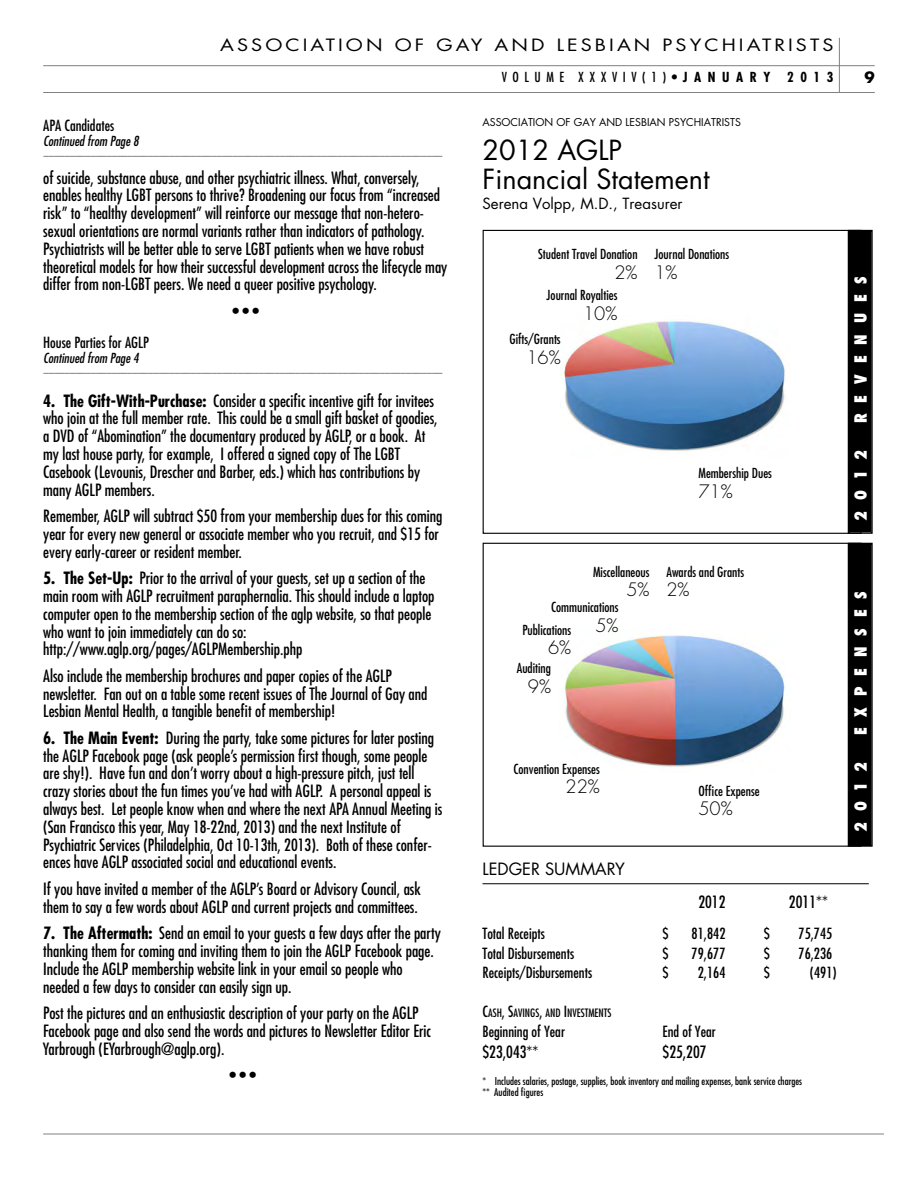
<style>
.page{position:relative;width:918px;height:1188px;background:#fff}
.page>*{position:absolute;margin:0;border:0;box-sizing:border-box;transform-origin:0 0}
.t1{font:27px/29.7px "Futura";color:#000}
.t2{font:300 18px "Futura";color:#000}
.t3{font:condensed 16.5px/17.9px "Futura";color:#000}
.t4{font:16.5px "Futura";letter-spacing:.155em;color:#000;scale:1.2 1}
.t5{font:800 condensed 16.5px "Futura";letter-spacing:.66em;color:#fff}
.t6{font:16.5px "Futura";color:#000}
.t7{font:condensed 15px "Futura";color:#000}
.t8{font:15px "Futura";color:#000}
.t9{font:700 15px "Futura";color:#000}
.t10{font:condensed 13.5px "Futura";color:#000}
.t11{font:italic condensed 13.5px "Futura";color:#000}
.t12{font:condensed 13.5px "Futura";letter-spacing:.41em;color:#000}
.t13{font:condensed 11.25px "Futura";color:#000}
.t14{font:italic condensed 10.5px "Futura";color:#666}
.t15{font:condensed 10.5px/11.4px "Futura";color:#000}
.t16{font:10.5px "Futura";color:#000}
.s1{font-weight:700}
.s2{font-size:15px}
</style>
<div class="page">
<hr style="left:43px;top:92px;width:832px;height:1px;background:#808080">
<hr style="left:43px;top:65px;width:832px;height:1px;background:#808080">
<hr style="left:839px;top:38px;width:1px;height:55px;background:#808080">
<hr style="left:43px;top:1134px;width:841px;height:1px;background:#808080">
<div style="left:849px;top:544px;width:22px;height:301px;background:#000"></div>
<div style="left:848px;top:543px;width:25px;height:304px;border:2px solid #000"></div>
<div style="left:849px;top:231px;width:22px;height:301px;background:#000"></div>
<div style="left:848px;top:230px;width:25px;height:304px;border:2px solid #000"></div>
<img style="left:563px;top:321px;width:223px;height:130px">
<img style="left:564px;top:634px;width:221px;height:133px">
<hr style="left:483px;top:883px;width:386px;height:1px;background:#000">
<p class="t4" style="left:220px;top:38px;width:513px">ASSOCIATION OF GAY AND LESBIAN PSYCHIATRISTS</p>
<p class="t12" style="left:502px;top:71px;width:333px">VOLUME XXXVIV(1)•<span class="s1">JANUARY 2013</span></p>
<p class="t9" style="left:865px;top:71px;width:12px">9</p>
<p class="t7" style="left:43px;top:119px;width:73px">APA Candidates</p>
<p class="t11" style="left:43px;top:135px;width:97px">Continued from Page 8</p>
<p class="t14" style="left:43px;top:151px;width:401px">––––––––––––––––––––––––––––––––––––––––––––––––––––––––––––––––––––––––––––</p>
<p class="t3" style="left:43px;top:170px;width:406px">of suicide, substance abuse, and other psychiatric illness. What, conversely, enables healthy LGBT persons to thrive? Broadening our focus from “increased risk” to “healthy development” will reinforce our message that non-hetero&shy;sexual orientations are normal variants rather than indicators of pathology.<br>Psychiatrists will be better able to serve LGBT patients when we have robust theoretical models for how their successful development across the lifecycle may differ from non-LGBT peers. We need a queer positive psychology.</p>
<p class="t3" style="left:232px;top:303px;width:28px">• • •</p>
<p class="t7" style="left:43px;top:336px;width:107px">House Parties for AGLP</p>
<p class="t11" style="left:43px;top:352px;width:97px">Continued from Page 4</p>
<p class="t14" style="left:43px;top:368px;width:401px">––––––––––––––––––––––––––––––––––––––––––––––––––––––––––––––––––––––––––––</p>
<p class="t3" style="left:43px;top:393px;width:396px"><span class="s1">4. The Gift-With-Purchase:</span> Consider a specific incentive gift for invitees who join at the full member rate. This could be a small gift basket of goodies, a DVD of “Abomination” the documentary produced by AGLP, or a book. At my last house party, for example, I offered a signed copy of The LGBT Casebook (Levounis, Drescher and Barber, eds.) which has contributions by many AGLP members.</p>
<p class="t3" style="left:43px;top:508px;width:401px">Remember, AGLP will subtract $50 from your membership dues for this coming year for every new general or associate member who you recruit, and $15 for every early-career or resident member.</p>
<p class="t3" style="left:43px;top:570px;width:393px"><span class="s1">5. The Set-Up:</span> Prior to the arrival of your guests, set up a section of the main room with AGLP recruitment paraphernalia. This should include a laptop computer open to the membership section of the aglp website, so that people who want to join immediately can do so: http://www.aglp.org/pages/AGLPMembership.php</p>
<p class="t3" style="left:43px;top:668px;width:386px">Also include the membership brochures and paper copies of the AGLP newsletter. Fan out on a table some recent issues of The Journal of Gay and<br>Lesbian Mental Health, a tangible benefit of membership!</p>
<p class="t3" style="left:43px;top:730px;width:401px"><span class="s1">6. The Main Event:</span> During the party, take some pictures for later posting the AGLP Facebook page (ask people’s permission first though, some people are shy!). Have fun and don’t worry about a high-pressure pitch, just tell crazy stories about the fun times you’ve had with AGLP. A personal appeal is always best. Let people know when and where the next APA Annual Meeting is (San Francisco this year, May 18-22nd, 2013) and the next Institute of Psychiatric Services (Philadelphia, Oct 10-13th, 2013). Both of these confer&shy;ences have AGLP associated social and educational events.</p>
<p class="t3" style="left:43px;top:881px;width:379px">If you have invited a member of the AGLP’s Board or Advisory Council, ask them to say a few words about AGLP and current projects and committees.</p>
<p class="t3" style="left:43px;top:925px;width:399px"><span class="s1">7. The Aftermath:</span> Send an email to your guests a few days after the party thanking them for coming and inviting them to join the AGLP Facebook page.<br>Include the AGLP membership website link in your email so people who needed a few days to consider can easily sign up.</p>
<p class="t3" style="left:43px;top:1005px;width:390px">Post the pictures and an enthusiastic description of your party on the AGLP<br>Facebook page and also send the words and pictures to Newsletter Editor Eric<br>Yarbrough (EYarbrough@aglp.org).</p>
<p class="t3" style="left:230px;top:1067px;width:28px">• • •</p>
<p class="t16" style="left:483px;top:117px;width:260px">ASSOCIATION OF GAY AND LESBIAN PSYCHIATRISTS</p>
<h1 class="t1" style="left:483px;top:137px;width:229px">2012 AGLP<br>Financial Statement</h1>
<p class="t8" style="left:483px;top:196px;width:202px">Serena Volpp, M.D., Treasurer</p>
<p class="t10" style="left:538px;top:248px;width:101px">Student Travel Donation</p>
<p class="t2" style="left:614px;top:264px;width:25px">2%</p>
<p class="t10" style="left:547px;top:289px;width:72px">Journal Royalties</p>
<p class="t2" style="left:583px;top:305px;width:36px">10%</p>
<p class="t10" style="left:510px;top:333px;width:53px">Gifts/Grants</p>
<p class="t2" style="left:526px;top:349px;width:36px">16%</p>
<p class="t10" style="left:654px;top:248px;width:76px">Journal Donations</p>
<p class="t2" style="left:654px;top:264px;width:25px">1%</p>
<p class="t10" style="left:698px;top:467px;width:75px">Membership Dues</p>
<p class="t2" style="left:698px;top:483px;width:36px">71%</p>
<p class="t5" style="left:849px;top:423px;width:149px;rotate:-90deg">REVENUES</p>
<p class="t5" style="left:849px;top:521px;width:72px;rotate:-90deg">2012</p>
<p class="t10" style="left:593px;top:566px;width:58px">Miscellaneous</p>
<p class="t2" style="left:626px;top:581px;width:25px">5%</p>
<p class="t10" style="left:551px;top:601px;width:69px">Communications</p>
<p class="t2" style="left:595px;top:617px;width:25px">5%</p>
<p class="t10" style="left:522px;top:623px;width:50px">Publications</p>
<p class="t2" style="left:548px;top:639px;width:25px">6%</p>
<p class="t10" style="left:517px;top:662px;width:36px">Auditing</p>
<p class="t2" style="left:528px;top:678px;width:25px">9%</p>
<p class="t10" style="left:666px;top:566px;width:79px">Awards and Grants</p>
<p class="t2" style="left:666px;top:581px;width:25px">2%</p>
<p class="t10" style="left:514px;top:762px;width:88px">Convention Expenses</p>
<p class="t2" style="left:566px;top:778px;width:36px">22%</p>
<p class="t6" style="left:483px;top:861px;width:144px">LEDGER SUMMARY</p>
<p class="t10" style="left:698px;top:785px;width:63px">Office Expense</p>
<p class="t2" style="left:698px;top:800px;width:36px">50%</p>
<p class="t3" style="left:698px;top:894px;width:29px">2012</p>
<p class="t3" style="left:789px;top:894px;width:40px">2011**</p>
<p class="t7" style="left:483px;top:927px;width:64px">Total Receipts</p>
<p class="t7" style="left:663px;top:927px;width:8px">$</p>
<p class="t7" style="left:692px;top:927px;width:35px">81,842</p>
<p class="t7" style="left:764px;top:927px;width:8px">$</p>
<p class="t7" style="left:799px;top:927px;width:35px">75,745</p>
<p class="t7" style="left:483px;top:946px;width:93px">Total Disbursements</p>
<p class="t7" style="left:663px;top:946px;width:8px">$</p>
<p class="t7" style="left:692px;top:946px;width:35px">79,677</p>
<p class="t7" style="left:764px;top:946px;width:8px">$</p>
<p class="t7" style="left:799px;top:946px;width:35px">76,236</p>
<p class="t7" style="left:483px;top:966px;width:111px">Receipts/Disbursements</p>
<p class="t7" style="left:663px;top:966px;width:8px">$</p>
<p class="t7" style="left:698px;top:966px;width:29px">2,164</p>
<p class="t7" style="left:764px;top:966px;width:8px">$</p>
<p class="t7" style="left:810px;top:966px;width:28px">(491)</p>
<p class="t13" style="left:483px;top:1008px;width:130px"><span class="s2">C</span>ASH<span class="s2">, S</span>AVINGS<span class="s2">,</span> AND <span class="s2">I</span>NVESTMENTS</p>
<p class="t7" style="left:483px;top:1024px;width:84px">Beginning of Year</p>
<p class="t7" style="left:663px;top:1024px;width:55px">End of Year</p>
<p class="t3" style="left:483px;top:1044px;width:57px">$23,043**</p>
<p class="t3" style="left:663px;top:1044px;width:46px">$25,207</p>
<p class="t15" style="left:483px;top:1076px;width:321px">* Includes salaries, postage, supplies, book inventory and mailing expenses, bank service charges ** Audited figures</p>
<p class="t5" style="left:849px;top:735px;width:146px;rotate:-90deg">EXPENSES</p>
<p class="t5" style="left:849px;top:832px;width:72px;rotate:-90deg">2012</p>
</div>
